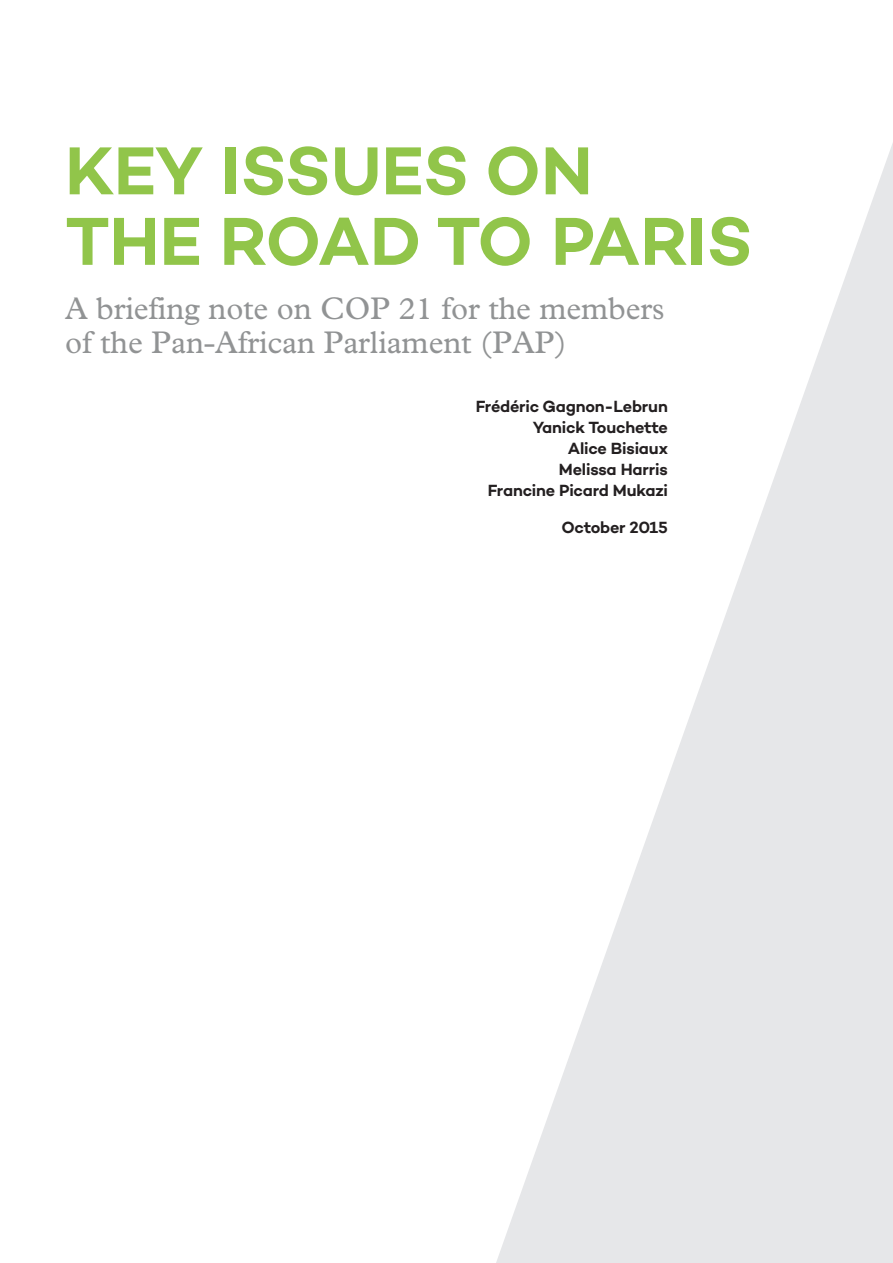
<style>
.page{position:relative;width:893px;height:1263px;background:#fff}
.page>*{position:absolute;margin:0;border:0;box-sizing:border-box;transform-origin:0 0}
.Short_title{font:600 69px/70.5px "Campton";letter-spacing:-.01em;color:#91c54a}
.Footnotes{font:31.5px/34.5px "Plantin MT Pro";letter-spacing:-.005em;color:#919394}
.Body_copy{font:600 16.5px/21px "Campton";letter-spacing:-.015em;color:#231f20;text-align:right}
</style>
<div class="page">
<svg style="left:496px;top:143px;width:397px;height:1120px"></svg>
<p class="Short_title" style="left:65px;top:134px;width:689px">KEY ISSUES ON<br>THE ROAD TO PARIS</p>
<p class="Footnotes" style="left:65px;top:291px;width:601px">A briefing note on COP 21 for the members of the Pan-African Parliament (PAP)</p>
<p class="Body_copy" style="left:476px;top:395px;width:193px">Frédéric Gagnon-Lebrun<br>Yanick Touchette<br>Alice Bisiaux<br>Melissa Harris<br>Francine Picard Mukazi</p>
<p class="Body_copy" style="left:561px;top:516px;width:108px">October 2015</p>
</div>
